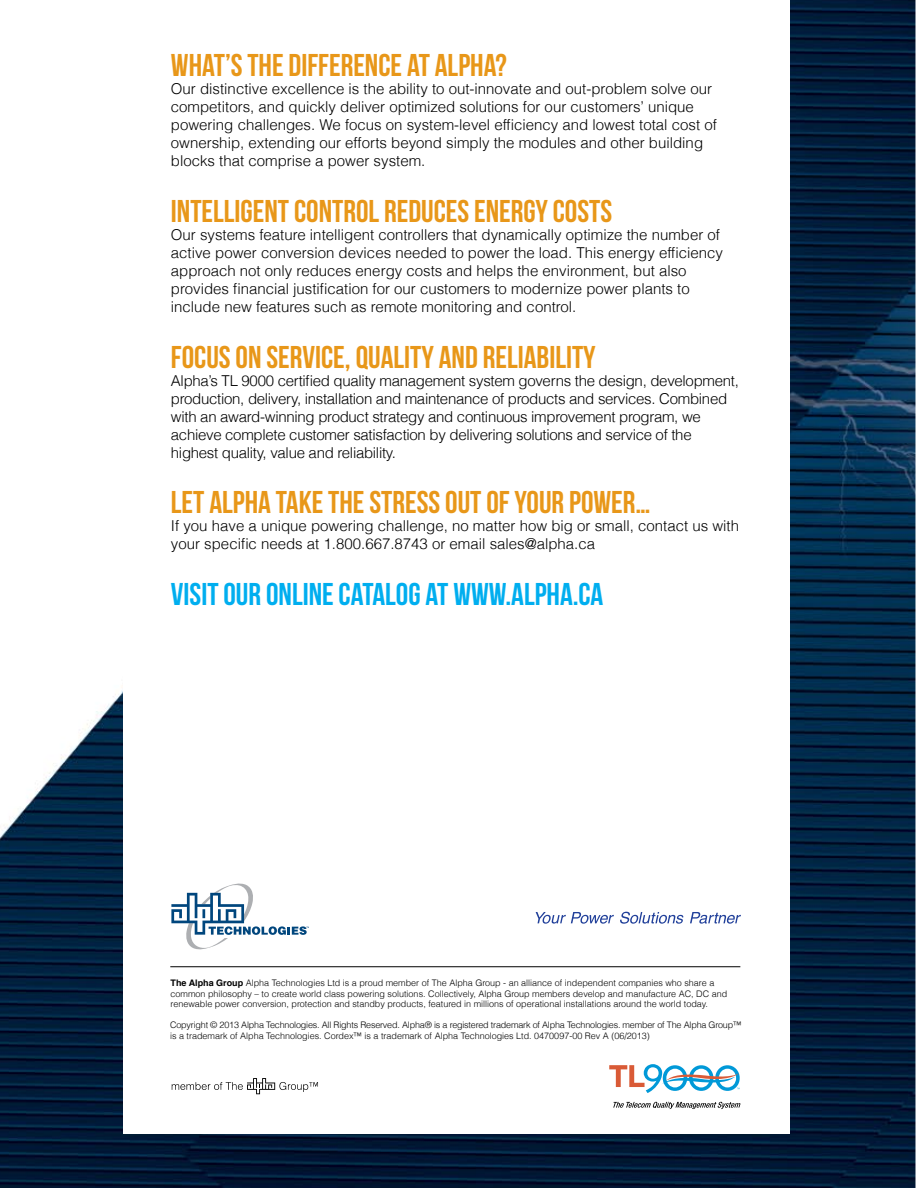
<style>
.page{position:relative;width:916px;height:1188px;background:#fff}
.page>*{position:absolute;margin:0;border:0;box-sizing:border-box;transform-origin:0 0}
.t1{font:31.5px "Bebas Neue";color:#e89719}
.t2{font:31.5px "Bebas Neue";color:#00aeef}
.t3{font:300 15px/18px "Helvetica";color:#000}
.t4{font:300 15px/18px "Helvetica";letter-spacing:-.02em;color:#000}
.t5{font:300 9px/10.8px "Helvetica";color:#000}
.t6{font:300 9px/10.8px "Helvetica";letter-spacing:-.02em;color:#000}
.s1{font-weight:700}
</style>
<div class="page">
<img style="left:0;top:0;width:915px;height:1188px">
<div style="left:123px;top:0;width:666px;height:1134px;background:#fff"></div>
<svg style="left:535px;top:912px;width:78px;height:12px"></svg>
<svg style="left:620px;top:912px;width:63px;height:12px"></svg>
<svg style="left:690px;top:912px;width:50px;height:12px"></svg>
<svg style="left:172px;top:1078px;width:146px;height:16px"></svg>
<svg style="left:171px;top:883px;width:138px;height:67px"></svg>
<hr style="left:170px;top:966px;width:570px;height:1px;background:#000">
<svg style="left:609px;top:1064px;width:131px;height:29px"></svg>
<svg style="left:613px;top:1102px;width:127px;height:7px"></svg>
<h1 class="t1" style="left:171px;top:48px;width:337px">WHAT’S THE DIFFERENCE AT ALPHA?</h1>
<p class="t3" style="left:171px;top:79px;width:547px">Our distinctive excellence is the ability to out-innovate and out-problem solve our competitors, and quickly deliver optimized solutions for our customers’ unique powering challenges. We focus on system-level efficiency and lowest total cost of ownership, extending our efforts beyond simply the modules and other building blocks that comprise a power system.</p>
<h1 class="t1" style="left:171px;top:194px;width:442px">INTELLIGENT CONTROL REDUCES ENERGY COSTS</h1>
<p class="t3" style="left:171px;top:225px;width:553px">Our systems feature intelligent controllers that dynamically optimize the number of active power conversion devices needed to power the load. This energy efficiency approach not only reduces energy costs and helps the environment, but also provides financial justification for our customers to modernize power plants to include new features such as remote monitoring and control.</p>
<h1 class="t1" style="left:171px;top:339px;width:426px">FOCUS ON SERVICE, QUALITY AND RELIABILITY</h1>
<p class="t4" style="left:171px;top:371px;width:569px">Alpha’s TL 9000 certified quality management system governs the design, development, production, delivery, installation and maintenance of products and services. Combined with an award-winning product strategy and continuous improvement program, we achieve complete customer satisfaction by delivering solutions and service of the highest quality, value and reliability.</p>
<h1 class="t1" style="left:171px;top:485px;width:481px">LET ALPHA TAKE THE STRESS OUT OF YOUR POWER…</h1>
<p class="t3" style="left:171px;top:516px;width:569px">If you have a unique powering challenge, no matter how big or small, contact us with your specific needs at 1.800.667.8743 or email sales@alpha.ca</p>
<h1 class="t2" style="left:171px;top:577px;width:434px">VISIT OUR ONLINE CATALOG AT WWW.ALPHA.CA</h1>
<p class="t5" style="left:170px;top:977px;width:558px"><span class="s1">The Alpha Group</span> Alpha Technologies Ltd is a proud member of The Alpha Group - an alliance of independent companies who share a common philosophy – to create world class powering solutions. Collectively, Alpha Group members develop and manufacture AC, DC and renewable power conversion, protection and standby products, featured in millions of operational installations around the world today.</p>
<p class="t6" style="left:170px;top:1019px;width:573px">Copyright © 2013 Alpha Technologies. All Rights Reserved. Alpha® is a registered trademark of Alpha Technologies. member of The Alpha Group™ is a trademark of Alpha Technologies. Cordex™ is a trademark of Alpha Technologies Ltd. 0470097-00 Rev A (06/2013)</p>
</div>
